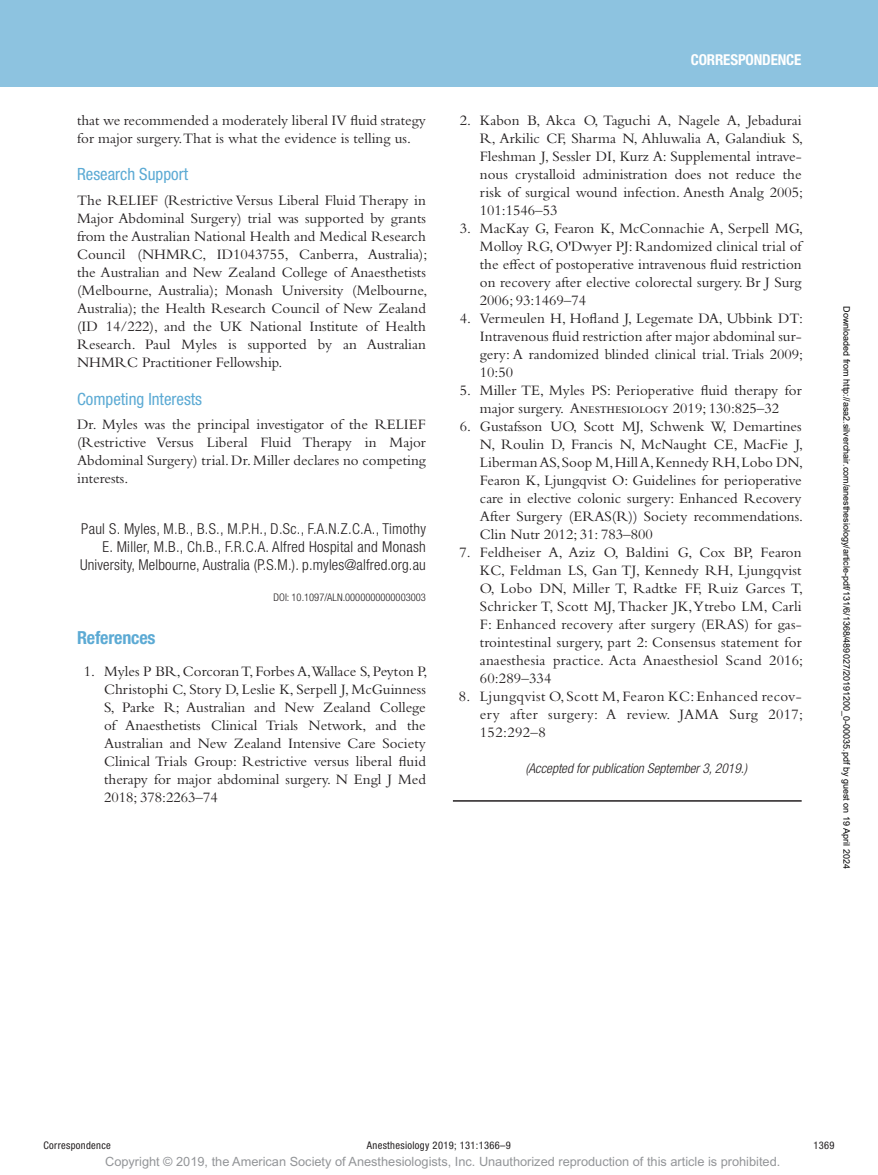
<style>
.page{position:relative;width:878px;height:1175px;background:#fff}
.page>*{position:absolute;margin:0;border:0;box-sizing:border-box;transform-origin:0 0}
.t1{font:700 condensed 18px "Helvetica Neue LT Std";color:#5caad4}
.t2{font:condensed 16.8px "Helvetica Neue LT Std";color:#5caad4}
.t3{font:15px/18px "Bembo Std";color:#231f20;text-align:justify}
.t4{font:300 condensed 15px/18px "Helvetica Neue LT Std";letter-spacing:.015em;color:#231f20;text-align:right}
.t5{font:700 condensed 15px "Helvetica Neue LT Std";letter-spacing:-.01em;color:#fff}
.t6{font:italic 300 condensed 13.5px "Helvetica Neue LT Std";color:#231f20}
.t7{font:12.75px "Arial MT Std";color:#939598}
.t8{font:condensed 10.5px "Helvetica Neue LT Std";letter-spacing:.03em;color:#231f20}
.t9{font:300 condensed 10.5px "Helvetica Neue LT Std";color:#231f20}
.t10{font:9px "Arial";color:#000}
</style>
<div class="page">
<div style="left:0;top:0;width:878px;height:86px;background:#8dc3e0"></div>
<hr style="left:453px;top:800px;width:348px;height:1px;background:#231f20">
<p class="t3" style="left:77px;top:111px;width:350px">that we recommended a moderately liberal IV fluid strategy for major surgery.That is what the evidence is telling us.</p>
<p class="t2" style="left:77px;top:165px;width:112px">Research Support</p>
<p class="t3" style="left:77px;top:191px;width:352px">The RELIEF (Restrictive Versus Liberal Fluid Therapy in Major Abdominal Surgery) trial was supported by grants from the Australian National Health and Medical Research Council (NHMRC, ID1043755, Canberra, Australia); the Australian and New Zealand College of Anaesthetists (Melbourne, Australia); Monash University (Melbourne, Australia); the Health Research Council of New Zealand (ID 14/222), and the UK National Institute of Health Research. Paul Myles is supported by an Australian NHMRC Practitioner Fellowship.</p>
<p class="t2" style="left:77px;top:389px;width:126px">Competing Interests</p>
<p class="t3" style="left:77px;top:415px;width:350px">Dr. Myles was the principal investigator of the RELIEF (Restrictive Versus Liberal Fluid Therapy in Major Abdominal Surgery) trial. Dr. Miller declares no competing interests.</p>
<p class="t4" style="left:80px;top:520px;width:347px">Paul S. Myles, M.B., B.S., M.P.H., D.Sc., F.A.N.Z.C.A., Timothy<br>E. Miller, M.B., Ch.B., F.R.C.A. Alfred Hospital and Monash<br>University, Melbourne, Australia (P.S.M.). p.myles@alfred.org.au</p>
<p class="t9" style="left:273px;top:591px;width:154px">DOI: 10.1097/ALN.0000000000003003</p>
<p class="t1" style="left:77px;top:627px;width:80px">REFERENCES</p>
<p class="t3" style="left:104px;top:662px;width:325px;text-indent:-20px">1. Myles P BR, Corcoran T, Forbes A,Wallace S, Peyton P, Christophi C, Story D, Leslie K, Serpell J, McGuinness S, Parke R; Australian and New Zealand College of Anaesthetists Clinical Trials Network, and the Australian and New Zealand Intensive Care Society Clinical Trials Group: Restrictive versus liberal fluid therapy for major abdominal surgery. N Engl J Med 2018; 378:2263–74</p>
<p class="t5" style="left:690px;top:51px;width:112px">CORRESPONDENCE</p>
<p class="t3" style="left:480px;top:111px;width:325px;text-indent:-20px">2. Kabon B, Akca O, Taguchi A, Nagele A, Jebadurai R, Arkilic CF, Sharma N, Ahluwalia A, Galandiuk S, Fleshman J, Sessler DI, Kurz A: Supplemental intrave&shy;nous crystalloid administration does not reduce the risk of surgical wound infection. Anesth Analg 2005; 101:1546–53</p>
<p class="t3" style="left:480px;top:219px;width:325px;text-indent:-20px">3. MacKay G, Fearon K, McConnachie A, Serpell MG, Molloy RG, O'Dwyer PJ: Randomized clinical trial of the effect of postoperative intravenous fluid restriction on recovery after elective colorectal surgery. Br J Surg 2006; 93:1469–74</p>
<p class="t3" style="left:480px;top:309px;width:325px;text-indent:-20px">4. Vermeulen H, Hofland J, Legemate DA, Ubbink DT:<br>Intravenous fluid restriction after major abdominal sur&shy;gery: A randomized blinded clinical trial. Trials 2009; 10:50</p>
<p class="t3" style="left:459px;top:381px;width:343px;text-align:center">5. Miller TE, Myles PS: Perioperative fluid therapy for major surgery. Anesthesiology 2019; 130:825–32</p>
<p class="t3" style="left:480px;top:417px;width:325px;text-indent:-20px">6. Gustafsson UO, Scott MJ, Schwenk W, Demartines N, Roulin D, Francis N, McNaught CE, MacFie J, Liberman AS, Soop M, Hill A, Kennedy RH, Lobo DN, Fearon K, Ljungqvist O: Guidelines for perioperative care in elective colonic surgery: Enhanced Recovery After Surgery (ERAS(R)) Society recommendations.<br>Clin Nutr 2012; 31: 783–800</p>
<p class="t3" style="left:480px;top:543px;width:325px;text-indent:-21px">7. Feldheiser A, Aziz O, Baldini G, Cox BP, Fearon KC, Feldman LS, Gan TJ, Kennedy RH, Ljungqvist O, Lobo DN, Miller T, Radtke FF, Ruiz Garces T, Schricker T, Scott MJ, Thacker JK, Ytrebo LM, Carli F: Enhanced recovery after surgery (ERAS) for gas&shy;trointestinal surgery, part 2: Consensus statement for anaesthesia practice. Acta Anaesthesiol Scand 2016; 60:289–334</p>
<p class="t3" style="left:480px;top:687px;width:325px;text-indent:-21px">8. Ljungqvist O, Scott M, Fearon KC: Enhanced recov&shy;ery after surgery: A review. JAMA Surg 2017; 152:292–8</p>
<p class="t6" style="left:525px;top:760px;width:223px">(Accepted for publication September 3, 2019.)</p>
<p class="t10" style="left:850px;top:306px;width:564px;rotate:90deg">Downloaded from http://asa2.silverchair.com/anesthesiology/article-pdf/131/6/1368/489027/20191200_0-00035.pdf by guest on 19 April 2024</p>
<p class="t8" style="left:44px;top:1139px;width:69px">Correspondence</p>
<p class="t8" style="left:367px;top:1139px;width:145px">Anesthesiology 2019; 131:1366–9</p>
<p class="t8" style="left:813px;top:1139px;width:23px">1369</p>
<p class="t7" style="left:105px;top:1154px;width:676px">Copyright © 2019, the American Society of Anesthesiologists, Inc. Unauthorized reproduction of this article is prohibited.</p>
</div>
